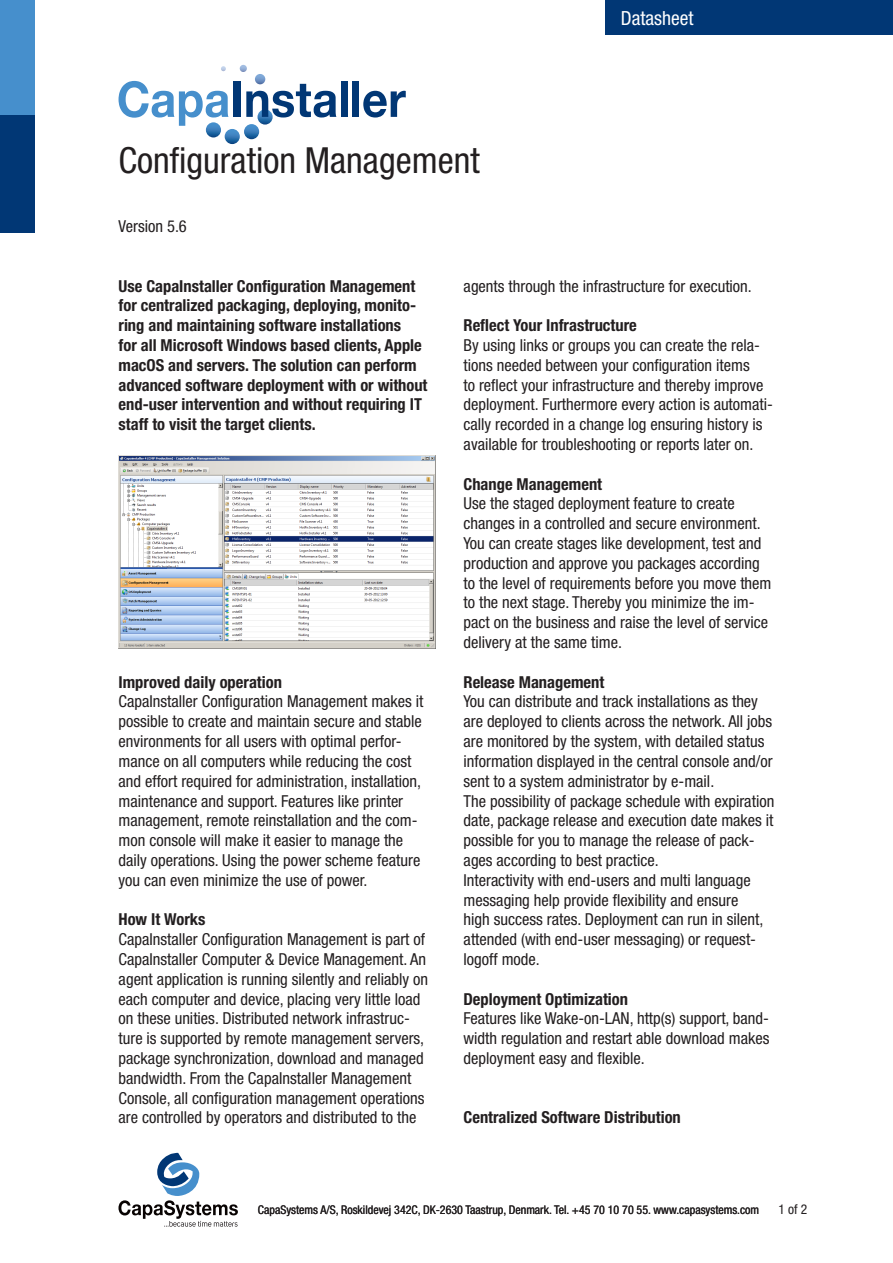
<style>
.page{position:relative;width:893px;height:1263px;background:#fff}
.page>*{position:absolute;margin:0;border:0;box-sizing:border-box;transform-origin:0 0}
.t1{font:condensed 36px "Helvetica Neue";color:#231f20}
.t2{font:condensed 19.5px "Helvetica Neue";color:#fff}
.t3{font:condensed 16.5px/19.8px "Helvetica Neue";color:#231f20}
.brødtekst{font:700 condensed 16.5px/19.8px "Helvetica Neue";color:#231f20}
.t4{font:condensed 13.5px "Helvetica Neue";color:#231f20}
.t5{font:condensed 12px "Helvetica Neue";color:#231f20}
</style>
<div class="page">
<svg style="left:221px;top:66px;width:5px;height:5px"></svg>
<svg style="left:257px;top:109px;width:16px;height:16px"></svg>
<svg style="left:244px;top:124px;width:15px;height:15px"></svg>
<svg style="left:225px;top:129px;width:15px;height:15px"></svg>
<svg style="left:206px;top:122px;width:15px;height:15px"></svg>
<svg style="left:119px;top:81px;width:109px;height:45px"></svg>
<div style="left:233px;top:82px;width:8px;height:35px;background:#013775"></div>
<svg style="left:240px;top:65px;width:96px;height:53px"></svg>
<div style="left:341px;top:82px;width:6px;height:35px;background:#013775"></div>
<div style="left:353px;top:82px;width:6px;height:35px;background:#013775"></div>
<svg style="left:363px;top:91px;width:43px;height:27px"></svg>
<div style="left:0;top:0;width:34px;height:115px;background:#468fcc"></div>
<div style="left:0;top:115px;width:34px;height:117px;background:#013775"></div>
<div style="left:606px;top:0;width:287px;height:34px;background:#013775"></div>
<svg style="left:118px;top:1153px;width:120px;height:74px"></svg>
<img style="left:119px;top:455px;width:317px;height:193px">
<h1 class="t1" style="left:119px;top:139px;width:363px">Configuration Management</h1>
<p class="t3" style="left:119px;top:216px;width:70px">Version 5.6</p>
<p class="t2" style="left:621px;top:7px;width:74px">Datasheet</p>
<p class="brødtekst" style="left:119px;top:276px;width:310px">Use CapaInstaller Configuration Management for centralized packaging, deploying, monito&shy;ring and maintaining software installations<br>for all Microsoft Windows based clients, Apple macOS and servers. The solution can perform advanced software deployment with or without end-user intervention and without requiring IT staff to visit the target clients.</p>
<p class="brødtekst" style="left:119px;top:672px;width:165px">Improved daily operation</p>
<p class="t3" style="left:119px;top:692px;width:306px">CapaInstaller Configuration Management makes it possible to create and maintain secure and stable environments for all users with optimal perfor&shy;mance on all computers while reducing the cost and effort required for administration, installation, maintenance and support. Features like printer management, remote reinstallation and the com&shy;mon console will make it easier to manage the daily operations. Using the power scheme feature you can even minimize the use of power.</p>
<p class="brødtekst" style="left:119px;top:909px;width:89px">How It Works</p>
<p class="t3" style="left:119px;top:929px;width:311px">CapaInstaller Configuration Management is part of CapaInstaller Computer &amp; Device Management. An agent application is running silently and reliably on each computer and device, placing very little load on these unities. Distributed network infrastruc&shy;ture is supported by remote management servers, package synchronization, download and managed bandwidth. From the CapaInstaller Management Console, all configuration management operations are controlled by operators and distributed to the</p>
<p class="t3" style="left:463px;top:276px;width:290px">agents through the infrastructure for execution.</p>
<p class="brødtekst" style="left:463px;top:315px;width:175px">Reflect Your Infrastructure</p>
<p class="t3" style="left:463px;top:335px;width:311px">By using links or groups you can create the rela&shy;tions needed between your configuration items<br>to reflect your infrastructure and thereby improve deployment. Furthermore every action is automati&shy;cally recorded in a change log ensuring history is available for troubleshooting or reports later on.</p>
<p class="brødtekst" style="left:463px;top:474px;width:140px">Change Management</p>
<p class="t3" style="left:463px;top:494px;width:309px">Use the staged deployment feature to create changes in a controlled and secure environment.<br>You can create stages like development, test and production and approve you packages according to the level of requirements before you move them to the next stage. Thereby you minimize the im&shy;pact on the business and raise the level of service delivery at the same time.</p>
<p class="brødtekst" style="left:463px;top:672px;width:142px">Release Management</p>
<p class="t3" style="left:463px;top:692px;width:311px">You can distribute and track installations as they are deployed to clients across the network. All jobs are monitored by the system, with detailed status information displayed in the central console and/or sent to a system administrator by e-mail.</p>
<p class="t3" style="left:463px;top:791px;width:312px">The possibility of package schedule with expiration date, package release and execution date makes it possible for you to manage the release of pack&shy;ages according to best practice.</p>
<p class="t3" style="left:463px;top:870px;width:301px">Interactivity with end-users and multi language messaging help provide flexibility and ensure high success rates. Deployment can run in silent, attended (with end-user messaging) or request&shy;logoff mode.</p>
<p class="brødtekst" style="left:463px;top:988px;width:166px">Deployment Optimization</p>
<p class="t3" style="left:463px;top:1008px;width:307px;text-align:justify">Features like Wake-on-LAN, http(s) support, band&shy;width regulation and restart able download makes deployment easy and flexible.</p>
<p class="brødtekst" style="left:463px;top:1107px;width:219px">Centralized Software Distribution</p>
<p class="t5" style="left:258px;top:1202px;width:503px">CapaSystems A/S, Roskildevej 342C, DK-2630 Taastrup, Denmark. Tel. +45 70 10 70 55. www.capasystems.com</p>
<p class="t4" style="left:778px;top:1201px;width:30px">1 of 2</p>
</div>
